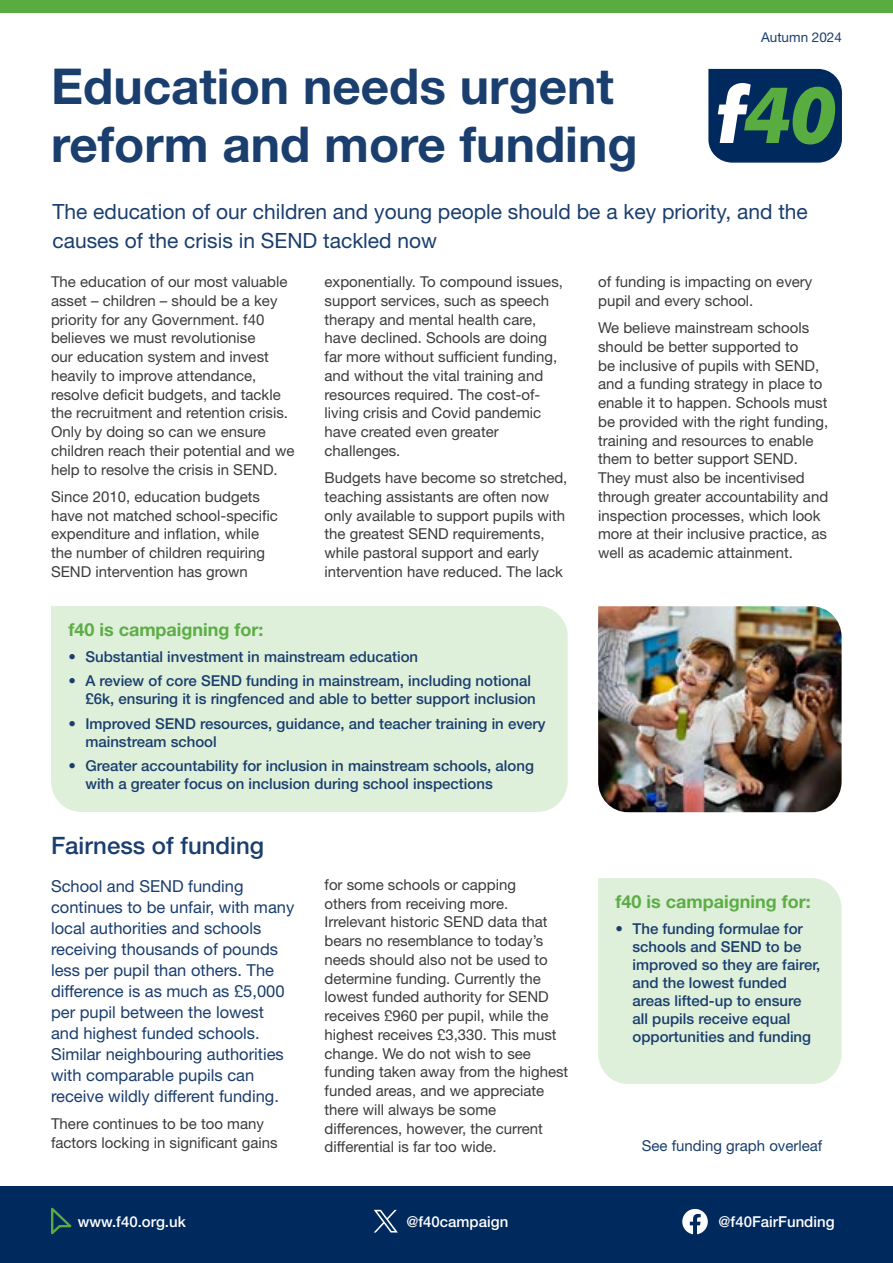
<style>
.page{position:relative;width:893px;height:1263px;background:#fff}
.page>*{position:absolute;margin:0;border:0;box-sizing:border-box;transform-origin:0 0}
.t1{font:700 49.5px/58.5px "Helvetica Neue LT Pro";color:#1a3e6e}
.t2{font:500 24px "Helvetica Neue LT Pro";color:#1a3e6e}
.t3{font:21px/28.5px "Helvetica Neue LT Pro";color:#1a3e6e}
.t4{font:700 18px "Helvetica Neue LT Pro";color:#5dad46}
.t5{font:16.5px/21px "Helvetica Neue LT Pro";color:#1a3e6e}
.t6{font:15px/18.8px "Helvetica Neue LT Pro";color:#3c3c3b}
.t7{font:500 15px/18px "Helvetica Neue LT Pro";color:#1a3e6e}
.t8{font:500 15px "Helvetica Neue LT Pro";color:#fff}
.t9{font:15px "Helvetica Neue LT Pro";color:#1a3e6e}
.t10{font:13.5px "Helvetica Neue LT Pro";color:#1a3e6e}
</style>
<div class="page">
<svg style="left:708px;top:69px;width:134px;height:94px"></svg>
<div style="left:0;top:1186px;width:893px;height:77px;background:#00295e"></div>
<div style="left:0;top:0;width:893px;height:13px;background:#59ad40"></div>
<svg style="left:51px;top:1207px;width:21px;height:28px"></svg>
<svg style="left:682px;top:1209px;width:26px;height:25px"></svg>
<div style="left:51px;top:606px;width:517px;height:206px;background:#def0d9"></div>
<div style="left:598px;top:878px;width:244px;height:206px;background:#def0d9"></div>
<img style="left:598px;top:606px;width:244px;height:206px">
<svg style="left:374px;top:1210px;width:24px;height:22px"></svg>
<h1 class="t1" style="left:51px;top:56px;width:588px">Education needs urgent reform and more funding</h1>
<p class="t10" style="left:761px;top:29px;width:82px">Autumn 2024</p>
<h3 class="t3" style="left:52px;top:197px;width:757px">The education of our children and young people should be a key priority, and the causes of the crisis in SEND tackled now</h3>
<p class="t6" style="left:51px;top:272px;width:245px">The education of our most valuable asset – children – should be a key priority for any Government. f40 believes we must revolutionise<br>our education system and invest heavily to improve attendance, resolve deficit budgets, and tackle the recruitment and retention crisis.<br>Only by doing so can we ensure children reach their potential and we help to resolve the crisis in SEND.</p>
<p class="t6" style="left:51px;top:487px;width:228px">Since 2010, education budgets have not matched school-specific expenditure and inflation, while the number of children requiring<br>SEND intervention has grown</p>
<p class="t6" style="left:325px;top:272px;width:240px">exponentially. To compound issues, support services, such as speech therapy and mental health care, have declined. Schools are doing far more without sufficient funding, and without the vital training and resources required. The cost-of&shy;living crisis and Covid pandemic have created even greater challenges.</p>
<p class="t6" style="left:325px;top:468px;width:244px">Budgets have become so stretched, teaching assistants are often now only available to support pupils with the greatest SEND requirements, while pastoral support and early intervention have reduced. The lack</p>
<p class="t4" style="left:68px;top:618px;width:197px">f40 is campaigning for:</p>
<p class="t7" style="left:68px;top:647px;width:351px">• Substantial investment in mainstream education</p>
<p class="t7" style="left:85px;top:672px;width:452px;text-indent:-17px">• A review of core SEND funding in mainstream, including notional £6k, ensuring it is ringfenced and able to better support inclusion</p>
<p class="t7" style="left:85px;top:714px;width:462px;text-indent:-17px">• Improved SEND resources, guidance, and teacher training in every mainstream school</p>
<p class="t7" style="left:85px;top:757px;width:450px;text-indent:-17px">• Greater accountability for inclusion in mainstream schools, along with a greater focus on inclusion during school inspections</p>
<h2 class="t2" style="left:51px;top:831px;width:214px">Fairness of funding</h2>
<p class="t5" style="left:51px;top:875px;width:245px">School and SEND funding continues to be unfair, with many local authorities and schools receiving thousands of pounds less per pupil than others. The difference is as much as £5,000 per pupil between the lowest and highest funded schools.<br>Similar neighbouring authorities with comparable pupils can receive wildly different funding.</p>
<p class="t6" style="left:51px;top:1114px;width:228px">There continues to be too many factors locking in significant gains</p>
<p class="t6" style="left:325px;top:875px;width:245px">for some schools or capping<br>others from receiving more.<br>Irrelevant historic SEND data that bears no resemblance to today’s needs should also not be used to determine funding. Currently the lowest funded authority for SEND receives £960 per pupil, while the highest receives £3,330. This must change. We do not wish to see funding taken away from the highest funded areas, and we appreciate there will always be some differences, however, the current differential is far too wide.</p>
<p class="t6" style="left:598px;top:272px;width:216px">of funding is impacting on every pupil and every school.</p>
<p class="t6" style="left:598px;top:318px;width:232px">We believe mainstream schools should be better supported to<br>be inclusive of pupils with SEND, and a funding strategy in place to enable it to happen. Schools must be provided with the right funding, training and resources to enable them to better support SEND.<br>They must also be incentivised through greater accountability and inspection processes, which look more at their inclusive practice, as well as academic attainment.</p>
<p class="t4" style="left:615px;top:890px;width:197px">f40 is campaigning for:</p>
<p class="t7" style="left:632px;top:920px;width:189px;text-indent:-17px">• The funding formulae for schools and SEND to be improved so they are fairer, and the lowest funded areas lifted-up to ensure all pupils receive equal opportunities and funding</p>
<p class="t9" style="left:642px;top:1136px;width:182px">See funding graph overleaf</p>
<p class="t8" style="left:78px;top:1212px;width:109px">www.f40.org.uk</p>
<p class="t8" style="left:406px;top:1212px;width:103px">@f40campaign</p>
<p class="t8" style="left:719px;top:1212px;width:117px">@f40FairFunding</p>
</div>
